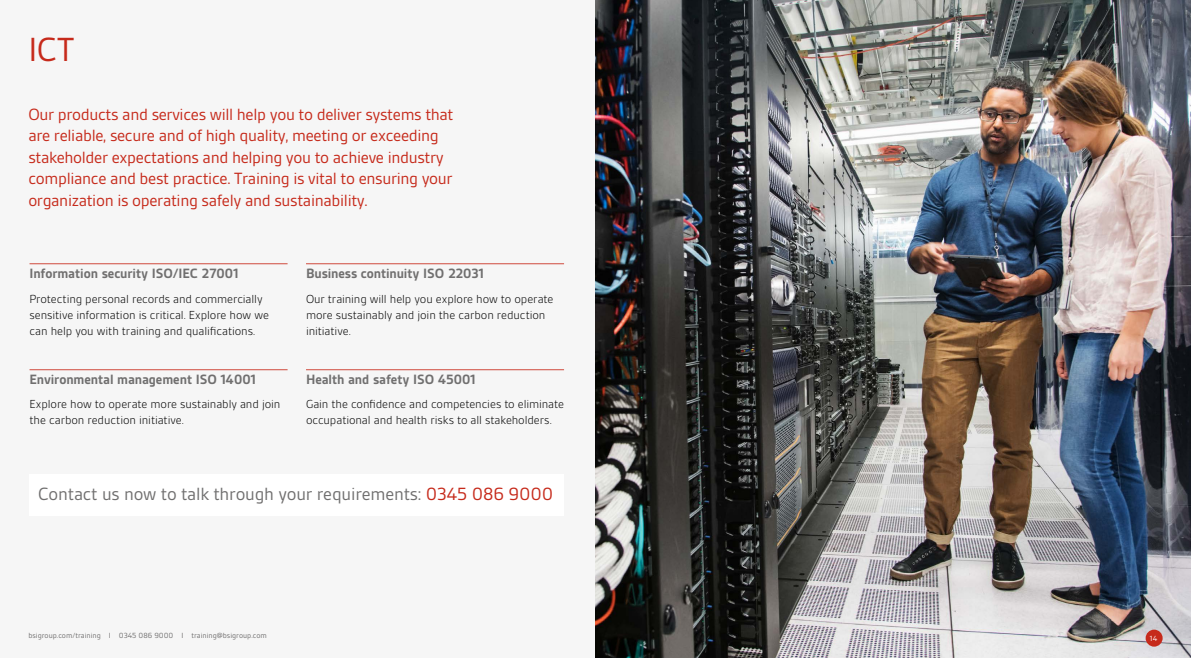
<style>
.page{position:relative;width:1191px;height:658px;background:#fff}
.page>*{position:absolute;margin:0;border:0;box-sizing:border-box;transform-origin:0 0}
.t1{font:36px "BSI Gesta";color:#c62a1b}
.t2{font:19px "BSI Gesta";letter-spacing:-.01em;color:#706f6f}
.t3{font:17.5px/21.5px "BSI Gesta";letter-spacing:-.02em;color:#c62a1b}
.t4{font:700 14.5px "BSI Gesta";letter-spacing:-.005em;color:#706f6f}
.t5{font:300 12.5px/16px "BSI Gesta";letter-spacing:-.01em;color:#000}
.t6{font:8px "BSI Gesta";color:#706f6f}
.t7{font:8px "BSI Gesta";color:#fff}
.s1{color:#c62a1b}
</style>
<div class="page">
<div style="left:0;top:0;width:595px;height:658px;background:#f6f6f6"></div>
<img style="left:595px;top:0;width:596px;height:658px">
<div style="left:30px;top:474px;width:534px;height:41px;background:#fff"></div>
<div style="left:1145px;top:629px;width:17px;height:17px;background:#c62a1b;border-radius:50%"></div>
<hr style="left:30px;top:263px;width:257px;height:1px;background:#cf4a3d">
<hr style="left:30px;top:369px;width:257px;height:1px;background:#cf4a3d">
<hr style="left:306px;top:263px;width:258px;height:1px;background:#cf4a3d">
<hr style="left:306px;top:369px;width:258px;height:1px;background:#cf4a3d">
<h1 class="t1" style="left:28px;top:31px;width:48px">ICT</h1>
<p class="t3" style="left:28px;top:103px;width:427px">Our products and services will help you to deliver systems that are reliable, secure and of high quality, meeting or exceeding stakeholder expectations and helping you to achieve industry compliance and best practice. Training is vital to ensuring your organization is operating safely and sustainability.</p>
<p class="t4" style="left:30px;top:266px;width:211px">Information security ISO/IEC 27001</p>
<p class="t5" style="left:30px;top:290px;width:241px">Protecting personal records and commercially sensitive information is critical. Explore how we can help you with training and qualifications.</p>
<p class="t4" style="left:30px;top:372px;width:228px">Environmental management ISO 14001</p>
<p class="t5" style="left:30px;top:396px;width:252px">Explore how to operate more sustainably and join the carbon reduction initiative.</p>
<p class="t4" style="left:306px;top:266px;width:180px">Business continuity ISO 22031</p>
<p class="t5" style="left:306px;top:290px;width:249px">Our training will help you explore how to operate more sustainably and join the carbon reduction initiative.</p>
<p class="t4" style="left:306px;top:372px;width:171px">Health and safety ISO 45001</p>
<p class="t5" style="left:306px;top:396px;width:259px">Gain the confidence and competencies to eliminate occupational and health risks to all stakeholders.</p>
<h2 class="t2" style="left:38px;top:484px;width:516px">Contact us now to talk through your requirements: <span class="s1">0345 086 9000</span></h2>
<p class="t6" style="left:28px;top:631px;width:240px">bsigroup.com/training I 0345 086 9000 I training@bsigroup.com</p>
<p class="t7" style="left:1149px;top:634px;width:9px">14</p>
</div>
